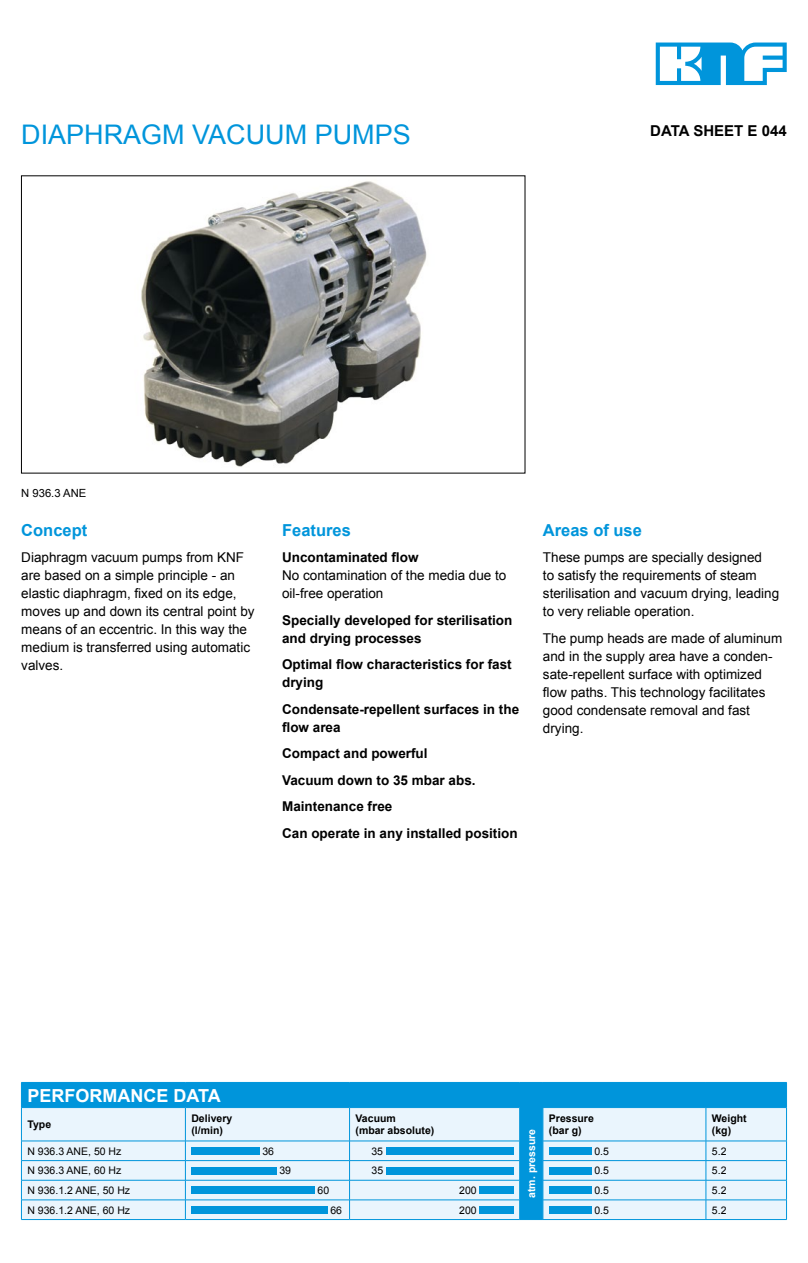
<style>
.page{position:relative;width:808px;height:1263px;background:#fff}
.page>*{position:absolute;margin:0;border:0;box-sizing:border-box;transform-origin:0 0}
.t1{font:27px "Arial";color:#0095db}
.t2{font:700 18px "Arial";color:#fff}
.t3{font:700 16.5px "Arial";color:#0095db}
.t4{font:700 15px "Arial";color:#000}
.t5{font:13.5px/18px "Arial";color:#000}
.t6{font:700 13.5px/18px "Arial";color:#000}
.t7{font:11.25px "Arial";color:#000}
.t8{font:10.5px "Arial";color:#000}
.t9{font:700 10.5px/12.6px "Arial";color:#000}
.t10{font:700 10.5px "Arial";color:#fff}
</style>
<div class="page">
<img style="left:141px;top:181px;width:286px;height:286px">
<div style="left:22px;top:1083px;width:764px;height:24px;background:#0095db"></div>
<svg style="left:22px;top:1108px;width:764px;height:111px;background:#e1f1fb"></svg>
<hr style="left:21px;top:1082px;width:164px;height:1px;background:#0095db">
<svg style="left:21px;top:1083px;width:1px;height:24px"></svg>
<hr style="left:185px;top:1082px;width:165px;height:1px;background:#0095db">
<hr style="left:350px;top:1082px;width:170px;height:1px;background:#0095db">
<svg style="left:520px;top:1082px;width:23px;height:1px"></svg>
<hr style="left:543px;top:1082px;width:163px;height:1px;background:#0095db">
<hr style="left:706px;top:1082px;width:81px;height:1px;background:#0095db">
<svg style="left:786px;top:1083px;width:1px;height:24px"></svg>
<hr style="left:21px;top:1107px;width:164px;height:1px;background:#0095db">
<hr style="left:21px;top:1108px;width:1px;height:33px;background:#0095db">
<hr style="left:185px;top:1107px;width:165px;height:1px;background:#0095db">
<hr style="left:185px;top:1108px;width:1px;height:33px;background:#0095db">
<hr style="left:350px;top:1107px;width:170px;height:1px;background:#0095db">
<hr style="left:349px;top:1108px;width:1px;height:33px;background:#0095db">
<svg style="left:520px;top:1107px;width:23px;height:1px"></svg>
<hr style="left:519px;top:1108px;width:1px;height:33px;background:#0095db">
<hr style="left:543px;top:1107px;width:163px;height:1px;background:#0095db">
<hr style="left:543px;top:1108px;width:1px;height:33px;background:#0095db">
<hr style="left:706px;top:1107px;width:81px;height:1px;background:#0095db">
<hr style="left:706px;top:1108px;width:1px;height:33px;background:#0095db">
<hr style="left:786px;top:1108px;width:1px;height:33px;background:#0095db">
<hr style="left:21px;top:1141px;width:164px;height:1px;background:#0095db">
<hr style="left:185px;top:1141px;width:165px;height:1px;background:#0095db">
<hr style="left:350px;top:1141px;width:170px;height:1px;background:#0095db">
<hr style="left:21px;top:1180px;width:164px;height:1px;background:#0095db">
<hr style="left:185px;top:1180px;width:165px;height:1px;background:#0095db">
<hr style="left:350px;top:1180px;width:170px;height:1px;background:#0095db">
<hr style="left:543px;top:1141px;width:163px;height:1px;background:#0095db">
<hr style="left:706px;top:1141px;width:81px;height:1px;background:#0095db">
<hr style="left:543px;top:1180px;width:163px;height:1px;background:#0095db">
<hr style="left:706px;top:1180px;width:81px;height:1px;background:#0095db">
<hr style="left:21px;top:1160px;width:164px;height:1px;background:#0095db">
<hr style="left:185px;top:1160px;width:165px;height:1px;background:#0095db">
<hr style="left:350px;top:1160px;width:170px;height:1px;background:#0095db">
<hr style="left:21px;top:1199px;width:164px;height:1px;background:#0095db">
<svg style="left:21px;top:1141px;width:1px;height:78px"></svg>
<hr style="left:185px;top:1199px;width:165px;height:1px;background:#0095db">
<svg style="left:185px;top:1141px;width:1px;height:78px"></svg>
<hr style="left:350px;top:1199px;width:170px;height:1px;background:#0095db">
<svg style="left:349px;top:1141px;width:1px;height:78px"></svg>
<hr style="left:21px;top:1219px;width:164px;height:1px;background:#0095db">
<hr style="left:185px;top:1219px;width:165px;height:1px;background:#0095db">
<hr style="left:350px;top:1219px;width:170px;height:1px;background:#0095db">
<hr style="left:543px;top:1160px;width:163px;height:1px;background:#0095db">
<hr style="left:706px;top:1160px;width:81px;height:1px;background:#0095db">
<hr style="left:543px;top:1199px;width:163px;height:1px;background:#0095db">
<svg style="left:519px;top:1141px;width:25px;height:79px;background:#0797db"></svg>
<hr style="left:706px;top:1199px;width:81px;height:1px;background:#0095db">
<svg style="left:706px;top:1141px;width:1px;height:78px"></svg>
<svg style="left:786px;top:1141px;width:1px;height:78px"></svg>
<hr style="left:543px;top:1219px;width:163px;height:1px;background:#0095db">
<hr style="left:706px;top:1219px;width:81px;height:1px;background:#0095db">
<div style="left:191px;top:1147px;width:68px;height:7px;background:#0095db"></div>
<div style="left:386px;top:1147px;width:128px;height:7px;background:#0095db"></div>
<div style="left:549px;top:1147px;width:42px;height:7px;background:#0095db"></div>
<div style="left:191px;top:1167px;width:85px;height:7px;background:#0095db"></div>
<div style="left:386px;top:1167px;width:128px;height:7px;background:#0095db"></div>
<div style="left:549px;top:1167px;width:42px;height:7px;background:#0095db"></div>
<div style="left:191px;top:1186px;width:124px;height:8px;background:#0095db"></div>
<div style="left:480px;top:1186px;width:34px;height:8px;background:#0095db"></div>
<div style="left:549px;top:1186px;width:42px;height:8px;background:#0095db"></div>
<div style="left:191px;top:1206px;width:136px;height:7px;background:#0095db"></div>
<div style="left:480px;top:1206px;width:34px;height:7px;background:#0095db"></div>
<div style="left:549px;top:1206px;width:42px;height:7px;background:#0095db"></div>
<svg style="left:656px;top:43px;width:131px;height:42px"></svg>
<h1 class="t1" style="left:21px;top:117px;width:391px">DIAPHRAGM VACUUM PUMPS</h1>
<p class="t4" style="left:650px;top:122px;width:138px">DATA SHEET E 044</p>
<p class="t7" style="left:21px;top:486px;width:67px">N 936.3 ANE</p>
<p class="t3" style="left:21px;top:521px;width:68px">Concept</p>
<p class="t5" style="left:21px;top:549px;width:235px">Diaphragm vacuum pumps from KNF are based on a simple principle - an elastic diaphragm, fixed on its edge, moves up and down its central point by means of an eccentric. In this way the medium is transferred using automatic valves.</p>
<p class="t3" style="left:282px;top:521px;width:70px">Features</p>
<p class="t6" style="left:282px;top:548px;width:138px">Uncontaminated flow</p>
<p class="t5" style="left:282px;top:567px;width:226px">No contamination of the media due to oil-free operation</p>
<p class="t6" style="left:282px;top:611px;width:232px">Specially developed for sterilisation and drying processes</p>
<p class="t6" style="left:282px;top:655px;width:231px">Optimal flow characteristics for fast drying</p>
<p class="t6" style="left:282px;top:700px;width:239px">Condensate-repellent surfaces in the flow area</p>
<p class="t6" style="left:282px;top:740px;width:237px;line-height:26.5px">Compact and powerful<br>Vacuum down to 35 mbar abs.<br>Maintenance free<br>Can operate in any installed position</p>
<p class="t3" style="left:543px;top:521px;width:101px">Areas of use</p>
<p class="t5" style="left:543px;top:549px;width:238px">These pumps are specially designed<br>to satisfy the requirements of steam sterilisation and vacuum drying, leading to very reliable operation.</p>
<p class="t5" style="left:543px;top:629px;width:241px">The pump heads are made of aluminum and in the supply area have a conden&shy;sate-repellent surface with optimized flow paths. This technology facilitates good condensate removal and fast drying.</p>
<h2 class="t2" style="left:27px;top:1085px;width:195px">PERFORMANCE DATA</h2>
<p class="t9" style="left:27px;top:1118px;width:25px">Type</p>
<p class="t9" style="left:191px;top:1112px;width:42px">Delivery (l/min)</p>
<p class="t9" style="left:356px;top:1112px;width:80px">Vacuum<br>(mbar absolute)</p>
<p class="t9" style="left:549px;top:1112px;width:46px">Pressure (bar g)</p>
<p class="t9" style="left:712px;top:1112px;width:36px">Weight (kg)</p>
<p class="t10" style="left:525px;top:1198px;width:70px;rotate:-90deg">atm. pressure</p>
<p class="t8" style="left:27px;top:1144px;width:95px">N 936.3 ANE, 50 Hz</p>
<p class="t8" style="left:262px;top:1144px;width:13px">36</p>
<p class="t8" style="left:371px;top:1144px;width:13px">35</p>
<p class="t8" style="left:594px;top:1144px;width:16px">0.5</p>
<p class="t8" style="left:712px;top:1144px;width:16px">5.2</p>
<p class="t8" style="left:27px;top:1164px;width:95px">N 936.3 ANE, 60 Hz</p>
<p class="t8" style="left:279px;top:1164px;width:13px">39</p>
<p class="t8" style="left:371px;top:1164px;width:13px">35</p>
<p class="t8" style="left:594px;top:1164px;width:16px">0.5</p>
<p class="t8" style="left:712px;top:1164px;width:16px">5.2</p>
<p class="t8" style="left:27px;top:1183px;width:104px">N 936.1.2 ANE, 50 Hz</p>
<p class="t8" style="left:318px;top:1183px;width:13px">60</p>
<p class="t8" style="left:459px;top:1183px;width:19px">200</p>
<p class="t8" style="left:594px;top:1183px;width:16px">0.5</p>
<p class="t8" style="left:712px;top:1183px;width:16px">5.2</p>
<p class="t8" style="left:27px;top:1203px;width:104px">N 936.1.2 ANE, 60 Hz</p>
<p class="t8" style="left:330px;top:1203px;width:13px">66</p>
<p class="t8" style="left:459px;top:1203px;width:19px">200</p>
<p class="t8" style="left:594px;top:1203px;width:16px">0.5</p>
<p class="t8" style="left:712px;top:1203px;width:16px">5.2</p>
</div>
